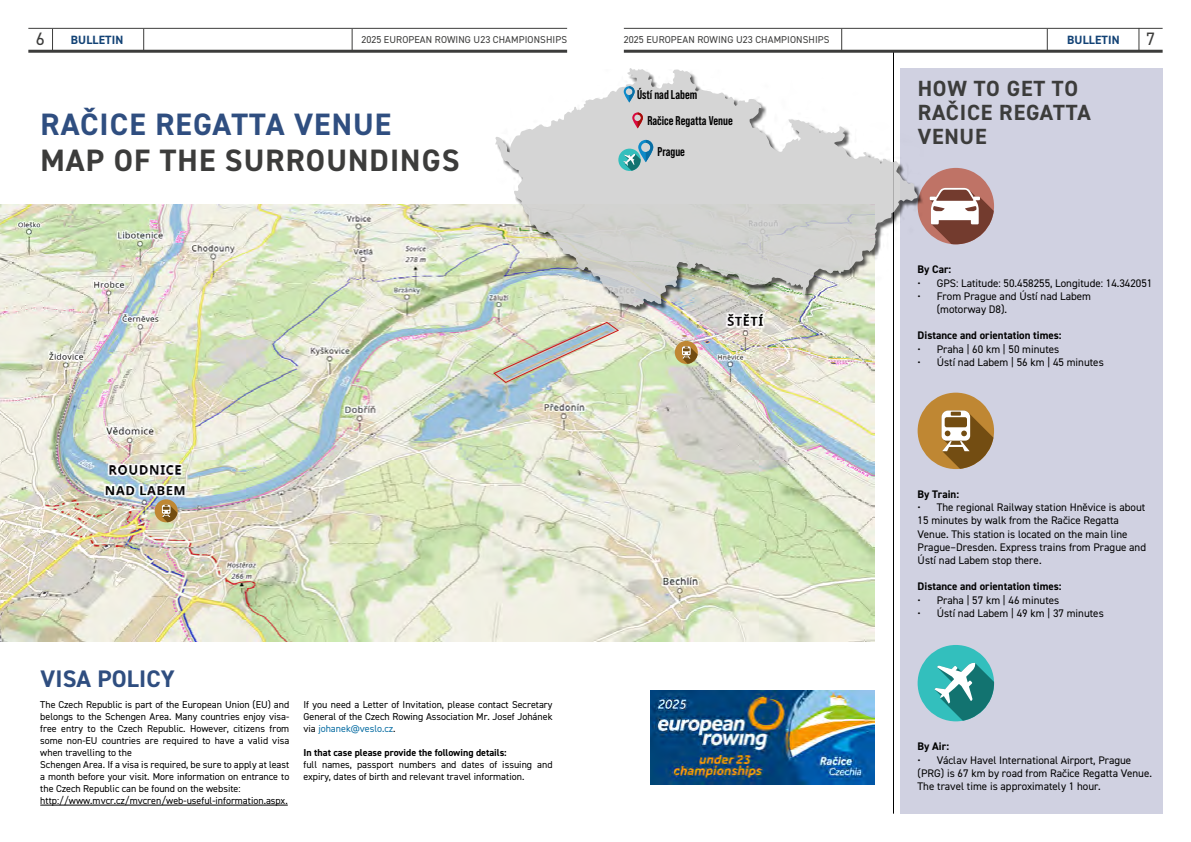
<style>
.page{position:relative;width:1191px;height:842px;background:#fff}
.page>*{position:absolute;margin:0;border:0;box-sizing:border-box;transform-origin:0 0}
.t1{font:700 31px "DIN2014";letter-spacing:.035em;color:#3c3c3b}
.t2{font:700 31px "DIN2014";letter-spacing:.035em;color:#2f4e80}
.t3{font:700 24px "DIN2014";letter-spacing:.01em;color:#2f4e80}
.t4{font:700 22px/24px "DIN2014";letter-spacing:.035em;color:#3c3c3b}
.t5{font:18px "DIN2014";color:#3c3c3b}
.t6{font:700 12.7px "Bebas Neue Pro";color:#000}
.t7{font:700 12px "DIN2014";letter-spacing:.01em;color:#124275}
.t8{font:11px/13.2px "DIN2014";color:#000}
.t9{font:700 11px "DIN2014";color:#000}
.t10{font:10px/12px "DIN2014";color:#000}
.t11{font:10px "DIN2014";letter-spacing:.01em;color:#3c3c3b}
.t12{font:700 10px "DIN2014";color:#000}
.s1{color:#0a6ea3}
</style>
<div class="page">
<img style="left:0;top:205px;width:874px;height:437px">
<img style="left:492px;top:321px;width:128px;height:62px">
<svg style="left:675px;top:341px;width:23px;height:23px"></svg>
<svg style="left:155px;top:499px;width:23px;height:23px"></svg>
<div style="left:900px;top:68px;width:262px;height:746px;background:#d0d1e1"></div>
<hr style="left:893px;top:51px;width:1px;height:763px;background:#000">
<svg style="left:924px;top:168px;width:70px;height:76px"></svg>
<svg style="left:917px;top:393px;width:77px;height:76px"></svg>
<svg style="left:917px;top:645px;width:77px;height:76px"></svg>
<div style="left:497px;top:69px;width:427px;height:244px;background:#000;opacity:.75"></div>
<svg style="left:495px;top:68px;width:422px;height:239px;fill:#d5d5d5"></svg>
<svg style="left:618px;top:140px;width:35px;height:31px"></svg>
<svg style="left:632px;top:112px;width:11px;height:16px"></svg>
<svg style="left:623px;top:86px;width:11px;height:17px"></svg>
<hr style="left:28px;top:28px;width:539px;height:1px;background:#3c3c3b">
<hr style="left:624px;top:28px;width:538px;height:1px;background:#3c3c3b">
<svg style="left:52px;top:29px;width:1px;height:21px"></svg>
<svg style="left:1046px;top:29px;width:1px;height:21px"></svg>
<svg style="left:143px;top:29px;width:1px;height:21px"></svg>
<svg style="left:1138px;top:28px;width:1px;height:22px"></svg>
<hr style="left:28px;top:50px;width:539px;height:3px;background:#3c3c3b">
<hr style="left:624px;top:50px;width:538px;height:3px;background:#3c3c3b">
<svg style="left:351px;top:29px;width:1px;height:21px"></svg>
<svg style="left:841px;top:29px;width:1px;height:21px"></svg>
<hr style="left:40px;top:805px;width:248px;height:1px;background:#000">
<img style="left:651px;top:690px;width:223px;height:94px">
<h3 class="t5" style="left:36px;top:28px;width:10px">6</h3>
<p class="t7" style="left:71px;top:32px;width:54px">BULLETIN</p>
<p class="t11" style="left:361px;top:33px;width:207px">2025 EUROPEAN ROWING U23 CHAMPIONSHIPS</p>
<p class="t11" style="left:624px;top:33px;width:207px">2025 EUROPEAN ROWING U23 CHAMPIONSHIPS</p>
<p class="t7" style="left:1067px;top:32px;width:54px">BULLETIN</p>
<h3 class="t5" style="left:1146px;top:28px;width:10px">7</h3>
<h1 class="t2" style="left:40px;top:104px;width:352px">RAČICE REGATTA VENUE</h1>
<h1 class="t1" style="left:40px;top:140px;width:421px">MAP OF THE SURROUNDINGS</h1>
<p class="t6" style="left:637px;top:87px;width:62px">Ústí nad Labem</p>
<p class="t6" style="left:647px;top:113px;width:87px">Račice Regatta Venue</p>
<p class="t6" style="left:657px;top:145px;width:29px">Prague</p>
<h2 class="t3" style="left:40px;top:663px;width:136px">VISA POLICY</h2>
<p class="t10" style="left:40px;top:698px;width:251px">The Czech Republic is part of the European Union (EU) and belongs to the Schengen Area. Many countries enjoy visa&shy;free entry to the Czech Republic. However, citizens from some non-EU countries are required to have a valid visa when travelling to the<br>Schengen Area. If a visa is required, be sure to apply at least a month before your visit. More information on entrance to the Czech Republic can be found on the website: http://www.mvcr.cz/mvcren/web-useful-information.aspx.</p>
<p class="t10" style="left:303px;top:698px;width:250px;text-align:justify">If you need a Letter of Invitation, please contact Secretary General of the Czech Rowing Association Mr. Josef Johánek via <span class="s1">johanek@veslo.cz</span>.</p>
<p class="t12" style="left:303px;top:746px;width:205px">In that case please provide the following details:</p>
<p class="t10" style="left:303px;top:758px;width:250px">full names, passport numbers and dates of issuing and expiry, dates of birth and relevant travel information.</p>
<h3 class="t4" style="left:917px;top:76px;width:175px">HOW TO GET TO<br>RAČICE REGATTA<br>VENUE</h3>
<p class="t9" style="left:917px;top:262px;width:35px">By Car:</p>
<p class="t8" style="left:917px;top:276px;width:236px">• GPS: Latitude: 50.458255, Longitude: 14.342051</p>
<p class="t8" style="left:936px;top:289px;width:156px;text-indent:-19px">• From Prague and Ústí nad Labem (motorway D8).</p>
<p class="t9" style="left:917px;top:328px;width:146px">Distance and orientation times:</p>
<p class="t8" style="left:917px;top:342px;width:143px">• Praha | 60 km | 50 minutes</p>
<p class="t8" style="left:917px;top:355px;width:188px">• Ústí nad Labem | 56 km | 45 minutes</p>
<p class="t9" style="left:917px;top:487px;width:43px">By Train:</p>
<p class="t8" style="left:917px;top:501px;width:230px">• The regional Railway station Hněvice is about 15 minutes by walk from the Račice Regatta Venue. This station is located on the main line Prague–Dresden. Express trains from Prague and Ústí nad Labem stop there.</p>
<p class="t9" style="left:917px;top:579px;width:146px">Distance and orientation times:</p>
<p class="t8" style="left:917px;top:593px;width:143px">• Praha | 57 km | 46 minutes</p>
<p class="t8" style="left:917px;top:606px;width:188px">• Ústí nad Labem | 49 km | 37 minutes</p>
<p class="t9" style="left:917px;top:739px;width:33px">By Air:</p>
<p class="t8" style="left:917px;top:753px;width:236px">• Václav Havel International Airport, Prague (PRG) is 67 km by road from Račice Regatta Venue.<br>The travel time is approximately 1 hour.</p>
</div>
